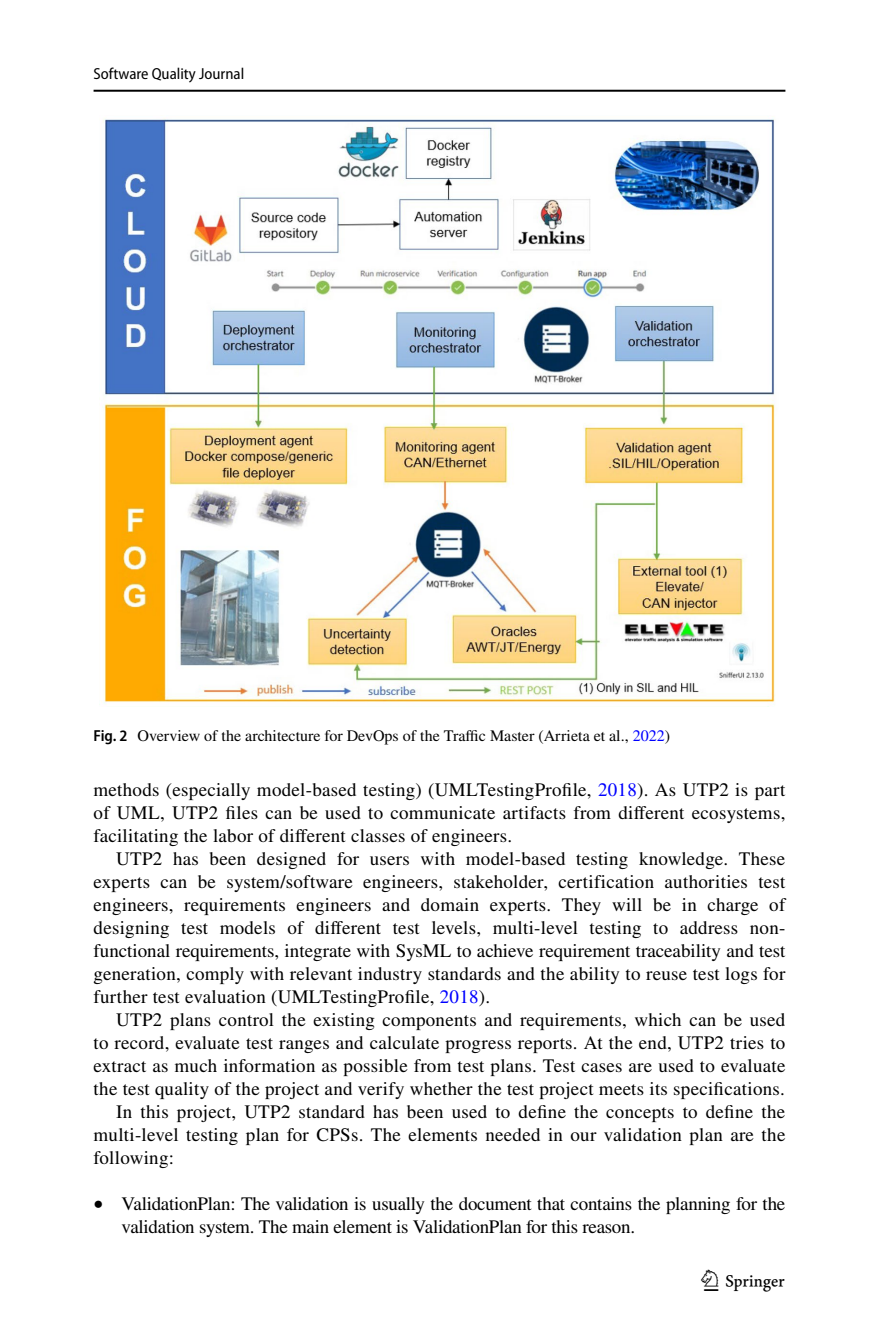
<style>
.page{position:relative;width:879px;height:1333px;background:#fff}
.page>*{position:absolute;margin:0;border:0;box-sizing:border-box;transform-origin:0 0}
.t1{font:30px "Springnew Regular 5";color:#000}
.t2{font:19px/23px "STIX";letter-spacing:.015em;color:#000;text-align:justify}
.t3{font:19px/23px "STIX";letter-spacing:-.015em;color:#000}
.t4{font:16px "STIX";color:#000}
.t5{font:semi-condensed 16px "Myriad Pro";color:#000}
.s1{font-family:"Myriad Pro";font-weight:600;font-stretch:semi-condensed}
.s2{color:#00f}
.s3{font-size:18.8px}
</style>
<div class="page">
<hr style="left:94px;top:90px;width:691px;height:2px;background:#000">
<img style="left:99px;top:119px;width:676px;height:586px">
<p class="t5" style="left:94px;top:65px;width:152px">Software Quality Journal</p>
<p class="t4" style="left:94px;top:724px;width:578px"><span class="s1">Fig. 2</span> Overview of the architecture for DevOps of the Traffic Master (Arrieta et al., <span class="s2">2022</span>)</p>
<p class="t2" style="left:94px;top:779px;width:693px">methods (especially model-based testing) (UMLTestingProfile, <span class="s2">2018</span>). As UTP2 is part of UML, UTP2 files can be used to communicate artifacts from different ecosystems, facilitating the labor of different classes of engineers.</p>
<p class="t2" style="left:94px;top:848px;width:693px;text-indent:23px">UTP2 has been designed for users with model-based testing knowledge. These experts can be system/software engineers, stakeholder, certification authorities test engineers, requirements engineers and domain experts. They will be in charge of designing test models of different test levels, multi-level testing to address non&shy;functional requirements, integrate with SysML to achieve requirement traceability and test generation, comply with relevant industry standards and the ability to reuse test logs for further test evaluation (UMLTestingProfile, <span class="s2">2018</span>).</p>
<p class="t2" style="left:116px;top:1009px;width:670px">UTP2 plans control the existing components and requirements, which can be used</p>
<p class="t2" style="left:94px;top:1032px;width:693px">to record, evaluate test ranges and calculate progress reports. At the end, UTP2 tries to</p>
<p class="t2" style="left:94px;top:1055px;width:693px">extract as much information as possible from test plans. Test cases are used to evaluate</p>
<p class="t2" style="left:94px;top:1078px;width:693px">the test quality of the project and verify whether the test project meets its specifications.</p>
<p class="t2" style="left:116px;top:1101px;width:670px">In this project, UTP2 standard has been used to define the concepts to define the</p>
<p class="t2" style="left:94px;top:1124px;width:693px">multi-level testing plan for CPSs. The elements needed in our validation plan are the</p>
<p class="t2" style="left:94px;top:1147px;width:82px">following:</p>
<p class="t3" style="left:122px;top:1193px;width:665px;text-indent:-28px"><span class="s3">•</span> ValidationPlan: The validation is usually the document that contains the planning for the validation system. The main element is ValidationPlan for this reason.</p>
<h1 class="t1" style="left:704px;top:1269px;width:83px">1 3</h1>
</div>
